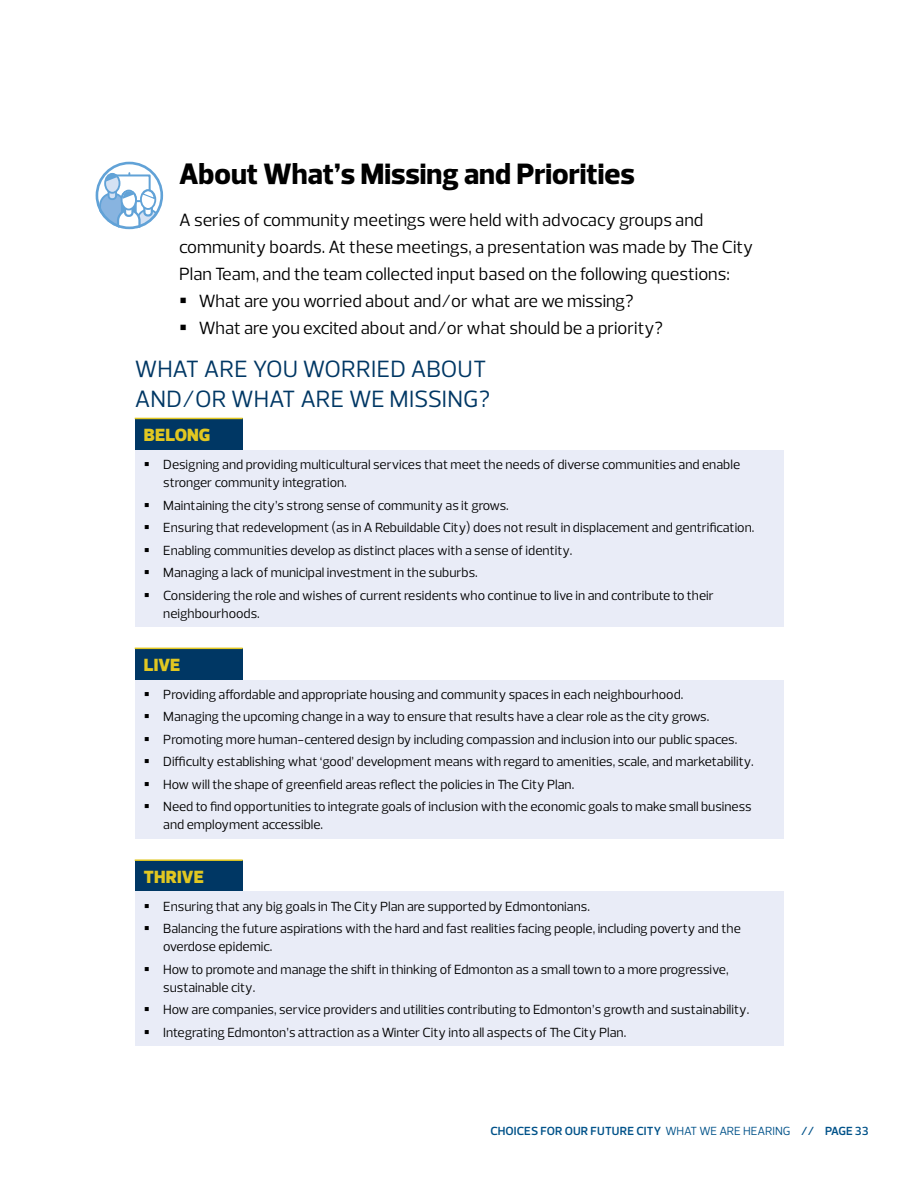
<style>
.page{position:relative;width:918px;height:1188px;background:#fff}
.page>*{position:absolute;margin:0;border:0;box-sizing:border-box;transform-origin:0 0}
.t1{font:800 30px "Prelo";color:#000}
.t2{font:24px/30px "Prelo";letter-spacing:-.005em;color:#003764}
.t3{font:18px "Prelo";color:#000}
.t4{font:900 18px "Prelo";color:#e1c721}
.t5{font:13.5px/22.5px "Prelo";color:#000}
.t6{font:600 12px "Prelo";color:#005289}
.s1{font-weight:400}
</style>
<div class="page">
<svg style="left:96px;top:162px;width:67px;height:67px"></svg>
<div style="left:135px;top:418px;width:108px;height:32px;background:#003764"></div>
<div style="left:135px;top:450px;width:648px;height:177px;background:#e9ecf7"></div>
<hr style="left:135px;top:418px;width:108px;height:1px;background:#e1c721">
<div style="left:135px;top:648px;width:108px;height:32px;background:#003764"></div>
<div style="left:135px;top:680px;width:648px;height:158px;background:#e9ecf7"></div>
<hr style="left:135px;top:648px;width:108px;height:1px;background:#e1c721">
<div style="left:135px;top:860px;width:108px;height:32px;background:#003764"></div>
<div style="left:135px;top:892px;width:648px;height:154px;background:#e9ecf7"></div>
<hr style="left:135px;top:859px;width:108px;height:2px;background:#e1c721">
<h1 class="t1" style="left:179px;top:156px;width:457px">About What’s Missing and Priorities</h1>
<h3 class="t3" style="left:179px;top:209px;width:526px">A series of community meetings were held with advocacy groups and</h3>
<h3 class="t3" style="left:179px;top:236px;width:576px">community boards. At these meetings, a presentation was made by The City</h3>
<h3 class="t3" style="left:179px;top:263px;width:552px">Plan Team, and the team collected input based on the following questions:</h3>
<h3 class="t3" style="left:199px;top:290px;width:437px">What are you worried about and/or what are we missing?</h3>
<h3 class="t3" style="left:199px;top:317px;width:466px">What are you excited about and/or what should be a priority?</h3>
<h2 class="t2" style="left:135px;top:354px;width:357px">WHAT ARE YOU WORRIED ABOUT<br>AND/OR WHAT ARE WE MISSING?</h2>
<h3 class="t4" style="left:144px;top:424px;width:68px">BELONG</h3>
<p class="t5" style="left:163px;top:456px;width:578px;line-height:18px">Designing and providing multicultural services that meet the needs of diverse communities and enable stronger community integration.</p>
<p class="t5" style="left:163px;top:494px;width:593px">Maintaining the city’s strong sense of community as it grows.<br>Ensuring that redevelopment (as in A Rebuildable City) does not result in displacement and gentrification.<br>Enabling communities develop as distinct places with a sense of identity.<br>Managing a lack of municipal investment in the suburbs.<br>Considering the role and wishes of current residents who continue to live in and contribute to their</p>
<p class="t5" style="left:163px;top:602px;width:98px">neighbourhoods.</p>
<h3 class="t4" style="left:144px;top:654px;width:38px">LIVE</h3>
<p class="t5" style="left:163px;top:683px;width:592px">Providing affordable and appropriate housing and community spaces in each neighbourhood.<br>Managing the upcoming change in a way to ensure that results have a clear role as the city grows.<br>Promoting more human-centered design by including compassion and inclusion into our public spaces.<br>Difficulty establishing what ‘good’ development means with regard to amenities, scale, and marketability.<br>How will the shape of greenfield areas reflect the policies in The City Plan.<br>Need to find opportunities to integrate goals of inclusion with the economic goals to make small business</p>
<p class="t5" style="left:163px;top:814px;width:161px">and employment accessible.</p>
<h3 class="t4" style="left:144px;top:866px;width:61px">THRIVE</h3>
<p class="t5" style="left:163px;top:895px;width:579px">Ensuring that any big goals in The City Plan are supported by Edmontonians.<br>Balancing the future aspirations with the hard and fast realities facing people, including poverty and the</p>
<p class="t5" style="left:163px;top:936px;width:567px">overdose epidemic.<br>How to promote and manage the shift in thinking of Edmonton as a small town to a more progressive,</p>
<p class="t5" style="left:163px;top:976px;width:588px">sustainable city.<br>How are companies, service providers and utilities contributing to Edmonton’s growth and sustainability.<br>Integrating Edmonton’s attraction as a Winter City into all aspects of The City Plan.</p>
<p class="t6" style="left:491px;top:1124px;width:380px">CHOICES FOR OUR FUTURE CITY <span class="s1">WHAT WE ARE HEARING</span> // PAGE 33</p>
</div>
